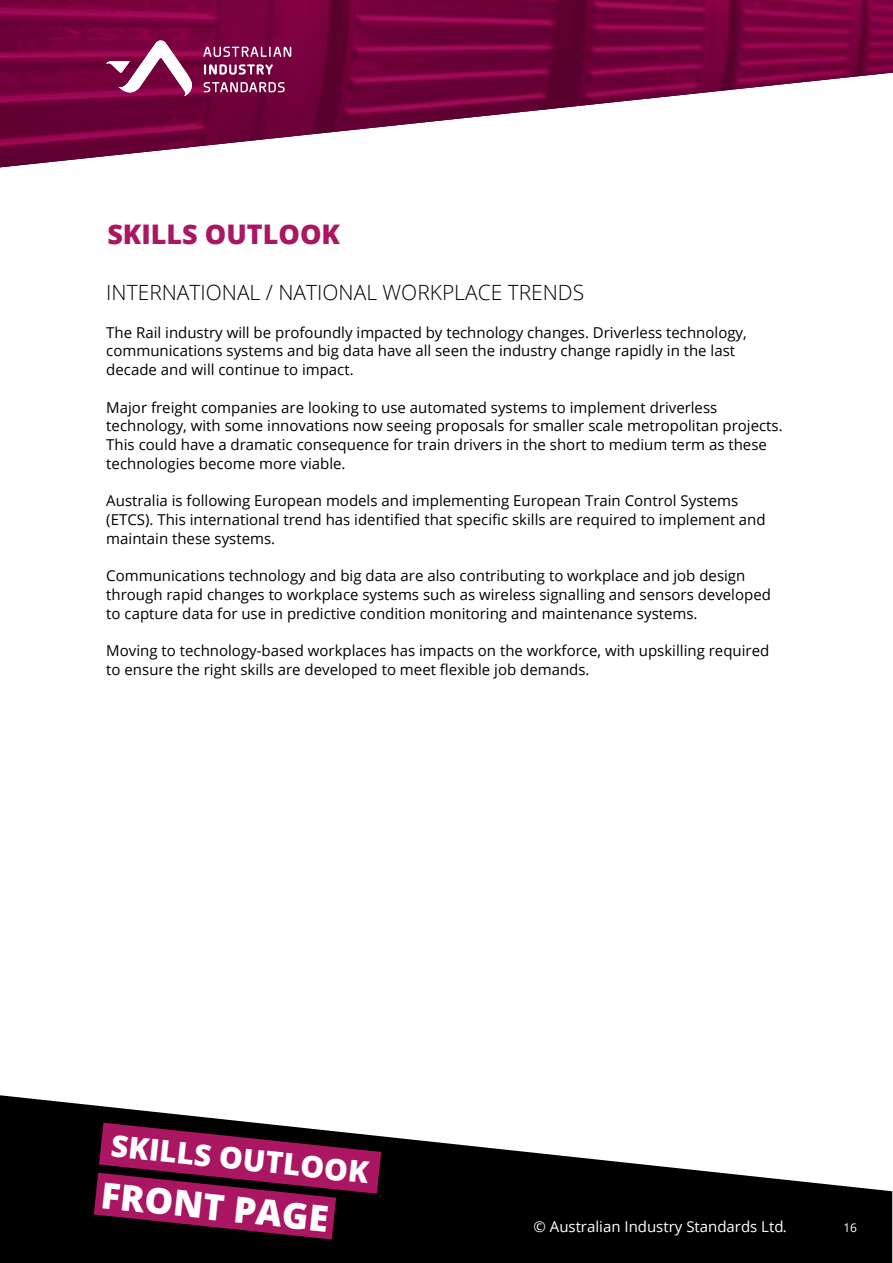
<style>
.page{position:relative;width:893px;height:1263px;background:#fff}
.page>*{position:absolute;margin:0;border:0;box-sizing:border-box;transform-origin:0 0}
.t1{font:800 36px "Open Sans";color:#fff}
.t2{font:800 30px "Open Sans";color:#fff}
.t3{font:800 27px "Open Sans";color:#ab1662}
.t4{font:300 21px "Open Sans";color:#000}
.t5{font:15px/18.8px "Open Sans";color:#000}
.t6{font:15px "Open Sans";color:#fff}
.t7{font:12px "Open Sans";color:#fff}
</style>
<div class="page">
<img style="left:0;top:0;width:893px;height:168px">
<svg style="left:106px;top:40px;width:87px;height:58px"></svg>
<svg style="left:203px;top:47px;width:88px;height:10px"></svg>
<svg style="left:204px;top:64px;width:69px;height:11px"></svg>
<svg style="left:204px;top:82px;width:81px;height:10px"></svg>
<svg style="left:0;top:1095px;width:892px;height:168px;fill:#000"></svg>
<svg style="left:91px;top:1120px;width:293px;height:122px;background:#711644"></svg>
<h3 class="t3" style="left:107px;top:213px;width:234px">SKILLS OUTLOOK</h3>
<h3 class="t4" style="left:106px;top:278px;width:479px">INTERNATIONAL / NATIONAL WORKPLACE TRENDS</h3>
<p class="t5" style="left:106px;top:322px;width:642px">The Rail industry will be profoundly impacted by technology changes. Driverless technology, communications systems and big data have all seen the industry change rapidly in the last decade and will continue to impact.</p>
<p class="t5" style="left:106px;top:397px;width:678px">Major freight companies are looking to use automated systems to implement driverless technology, with some innovations now seeing proposals for smaller scale metropolitan projects.<br>This could have a dramatic consequence for train drivers in the short to medium term as these technologies become more viable.</p>
<p class="t5" style="left:106px;top:491px;width:661px">Australia is following European models and implementing European Train Control Systems (ETCS). This international trend has identified that specific skills are required to implement and maintain these systems.</p>
<p class="t5" style="left:106px;top:566px;width:666px">Communications technology and big data are also contributing to workplace and job design through rapid changes to workplace systems such as wireless signalling and sensors developed to capture data for use in predictive condition monitoring and maintenance systems.</p>
<p class="t5" style="left:106px;top:641px;width:664px">Moving to technology-based workplaces has impacts on the workforce, with upskilling required to ensure the right skills are developed to meet flexible job demands.</p>
<h2 class="t2" style="left:114px;top:1122px;width:260px;rotate:6deg">SKILLS OUTLOOK</h2>
<h1 class="t1" style="left:104px;top:1167px;width:230px;rotate:6deg">FRONT PAGE</h1>
<p class="t6" style="left:533px;top:1216px;width:255px">© Australian Industry Standards Ltd.</p>
<p class="t7" style="left:843px;top:1219px;width:15px">16</p>
</div>
